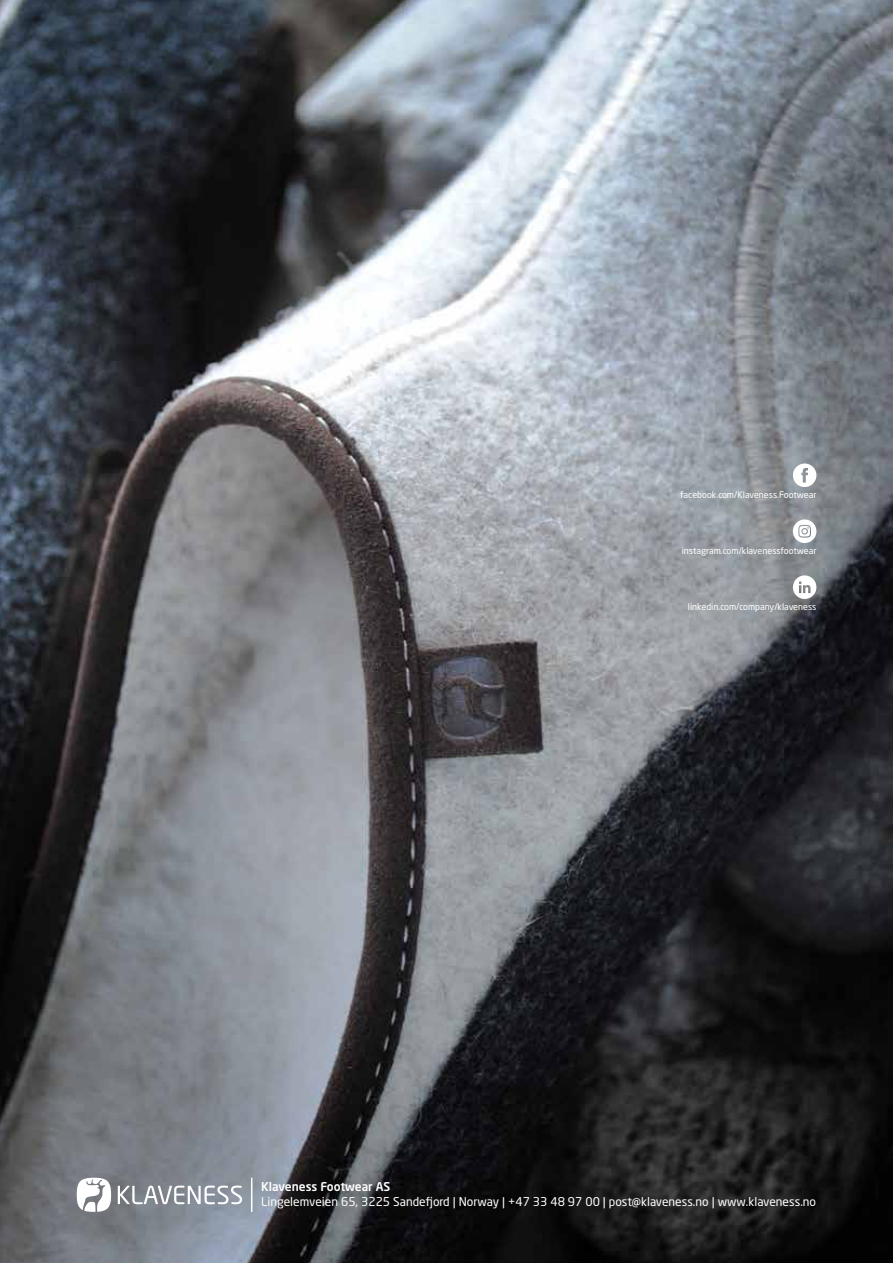
<style>
.page{position:relative;width:893px;height:1263px;background:#fff}
.page>*{position:absolute;margin:0;border:0;box-sizing:border-box;transform-origin:0 0}
.t1{font:12px "Neo Sans W1 G";color:#fff}
.t2{font:500 12px "Neo Sans W1 G";color:#fff}
.t3{font:9px "Neo Sans W1 G";color:#fff}
</style>
<div class="page">
<img style="left:0;top:0;width:893px;height:1263px">
<hr style="left:251px;top:1178px;width:1px;height:34px;background:#fff">
<svg style="left:77px;top:1178px;width:34px;height:34px"></svg>
<svg style="left:118px;top:1185px;width:124px;height:19px"></svg>
<svg style="left:793px;top:463px;width:23px;height:24px"></svg>
<svg style="left:793px;top:519px;width:23px;height:24px"></svg>
<svg style="left:793px;top:575px;width:23px;height:24px"></svg>
<p class="t3" style="left:680px;top:489px;width:138px">facebook.com/Klaveness.Footwear</p>
<p class="t3" style="left:682px;top:545px;width:136px">instagram.com/klavenessfootwear</p>
<p class="t3" style="left:688px;top:601px;width:130px">linkedin.com/company/klaveness</p>
<h1 class="t2" style="left:261px;top:1179px;width:131px">Klaveness Footwear AS</h1>
<h1 class="t1" style="left:261px;top:1194px;width:556px">Lingelemveien 65, 3225 Sandefjord | Norway | +47 33 48 97 00 | post@klaveness.no | www.klaveness.no</h1>
</div>
